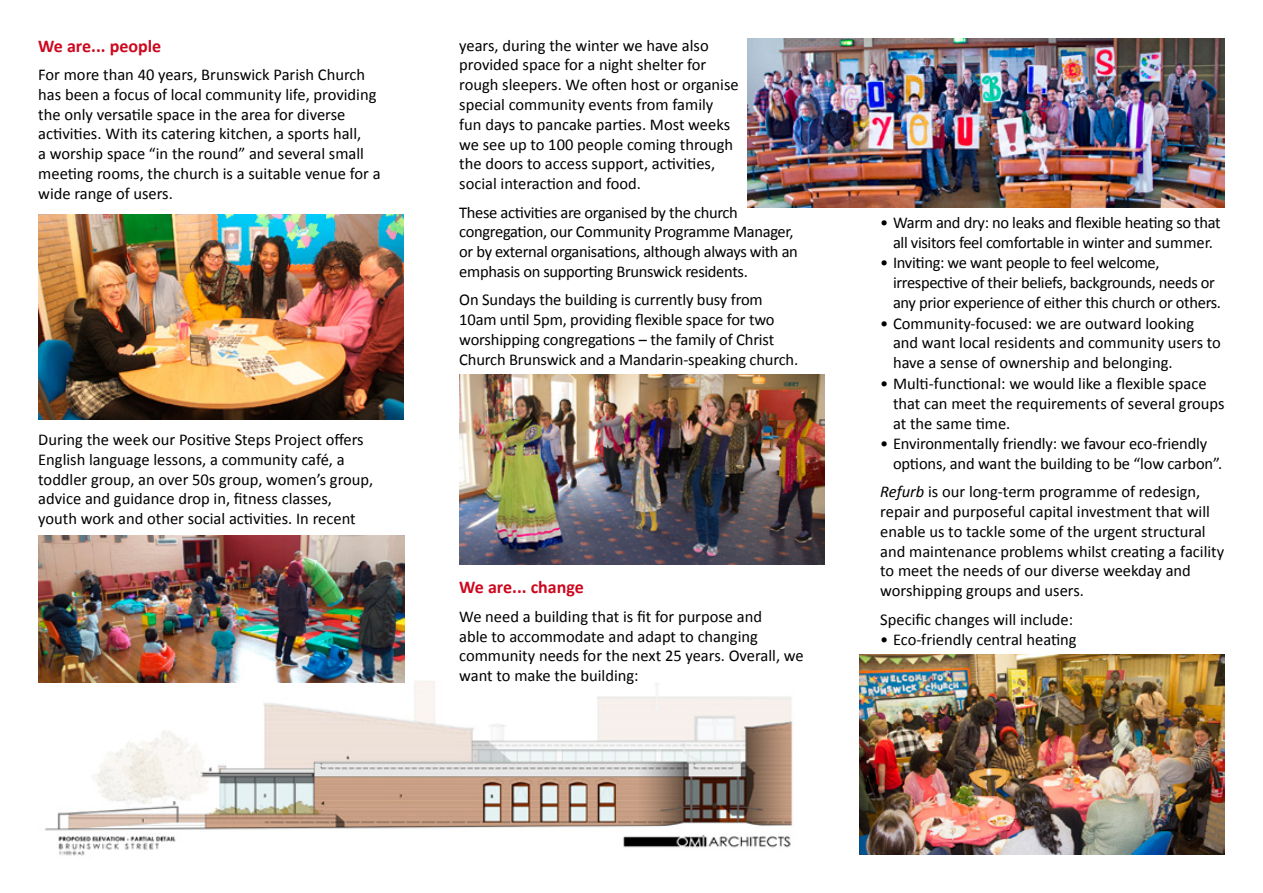
<style>
.page{position:relative;width:1263px;height:893px;background:#fff}
.page>*{position:absolute;margin:0;border:0;box-sizing:border-box;transform-origin:0 0}
.t1{font:700 18px "Calibri";color:#cd071e}
.t2{font:16.5px/19.8px "Calibri";color:#000}
.t3{font:16.5px/19.8px "Calibri";letter-spacing:-.02em;color:#000}
.s1{font-style:italic}
</style>
<div class="page">
<img style="left:45px;top:671px;width:749px;height:185px">
<img style="left:38px;top:536px;width:366px;height:147px">
<img style="left:859px;top:655px;width:366px;height:200px">
<img style="left:38px;top:215px;width:366px;height:205px">
<img style="left:459px;top:374px;width:366px;height:191px">
<img style="left:747px;top:38px;width:478px;height:169px">
<p class="t1" style="left:38px;top:35px;width:124px">We are... people</p>
<p class="t2" style="left:38px;top:64px;width:344px">For more than 40 years, Brunswick Parish Church has been a focus of local community life, providing the only versatile space in the area for diverse activities. With its catering kitchen, a sports hall,<br>a worship space “in the round” and several small meeting rooms, the church is a suitable venue for a wide range of users.</p>
<p class="t2" style="left:38px;top:429px;width:337px">During the week our Positive Steps Project offers English language lessons, a community café, a toddler group, an over 50s group, women’s group, advice and guidance drop in, fitness classes, youth work and other social activities. In recent</p>
<p class="t2" style="left:459px;top:34px;width:281px">years, during the winter we have also provided space for a night shelter for rough sleepers. We often host or organise special community events from family fun days to pancake parties. Most weeks we see up to 100 people coming through the doors to access support, activities, social interaction and food.</p>
<p class="t3" style="left:459px;top:201px;width:340px">These activities are organised by the church congregation, our Community Programme Manager, or by external organisations, although always with an emphasis on supporting Brunswick residents.</p>
<p class="t2" style="left:459px;top:289px;width:340px">On Sundays the building is currently busy from 10am until 5pm, providing flexible space for two worshipping congregations – the family of Christ Church Brunswick and a Mandarin-speaking church.</p>
<p class="t1" style="left:459px;top:576px;width:126px">We are... change</p>
<p class="t2" style="left:459px;top:606px;width:346px">We need a building that is fit for purpose and<br>able to accommodate and adapt to changing community needs for the next 25 years. Overall, we want to make the building:</p>
<p class="t3" style="left:880px;top:212px;width:342px;text-align:center">• Warm and dry: no leaks and flexible heating so that all visitors feel comfortable in winter and summer.</p>
<p class="t3" style="left:893px;top:252px;width:330px;text-indent:-13px">• Inviting: we want people to feel welcome, irrespective of their beliefs, backgrounds, needs or any prior experience of either this church or others.</p>
<p class="t2" style="left:893px;top:312px;width:329px;text-indent:-13px">• Community-focused: we are outward looking and want local residents and community users to have a sense of ownership and belonging.</p>
<p class="t2" style="left:893px;top:373px;width:333px;text-indent:-13px">• Multi-functional: we would like a flexible space that can meet the requirements of several groups at the same time.</p>
<p class="t2" style="left:893px;top:433px;width:331px;text-indent:-13px">• Environmentally friendly: we favour eco-friendly options, and want the building to be “low carbon”.</p>
<p class="t2" style="left:880px;top:481px;width:345px"><span class="s1">Refurb</span> is our long-term programme of redesign, repair and purposeful capital investment that will enable us to tackle some of the urgent structural and maintenance problems whilst creating a facility to meet the needs of our diverse weekday and worshipping groups and users.</p>
<p class="t2" style="left:880px;top:608px;width:194px">Specific changes will include:</p>
<p class="t2" style="left:880px;top:629px;width:198px">• Eco-friendly central heating</p>
</div>
